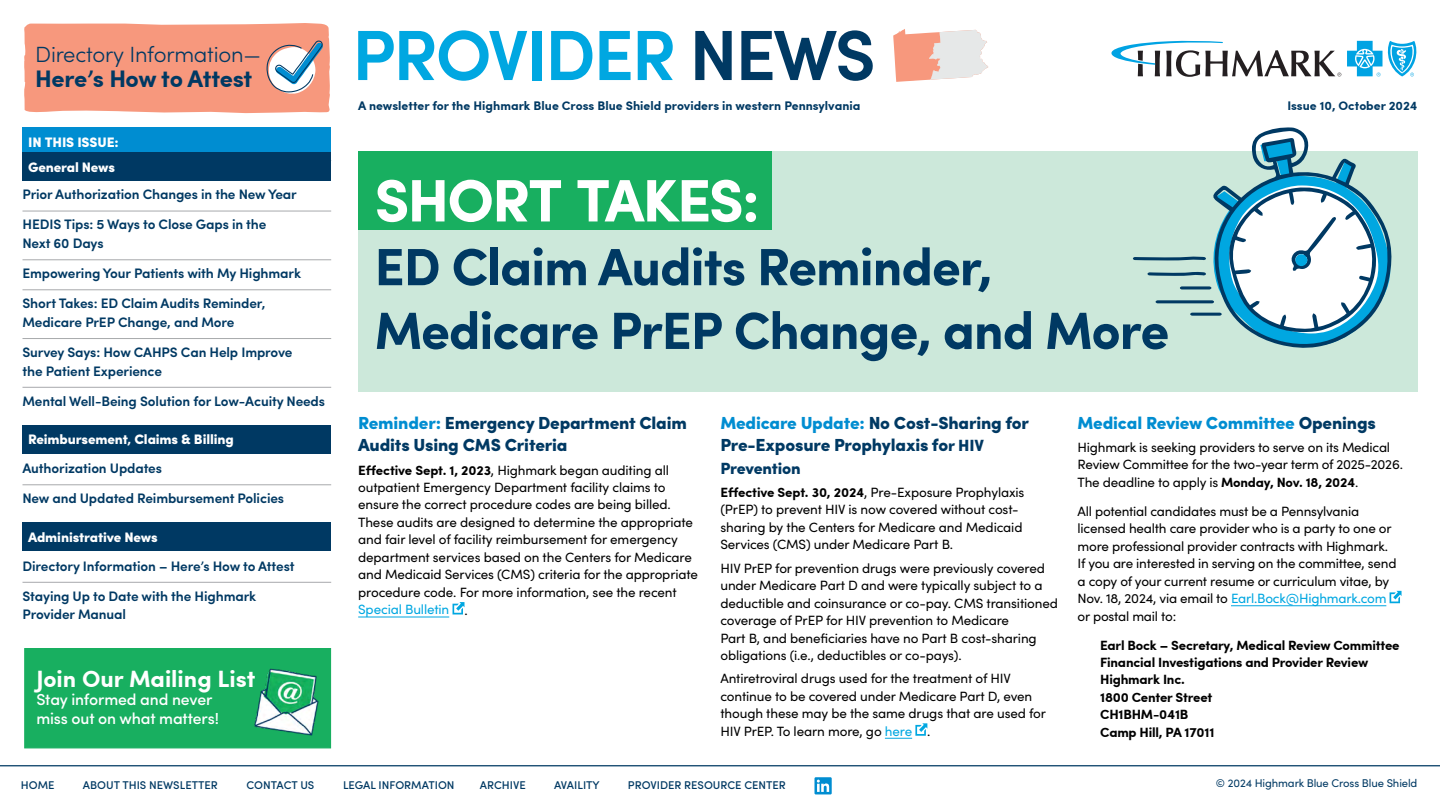
<style>
.page{position:relative;width:1440px;height:810px;background:#fff}
.page>*{position:absolute;margin:0;border:0;box-sizing:border-box;transform-origin:0 0}
.t1{font:700 60px "Sofia Pro";letter-spacing:-.035em;color:#fff}
.t2{font:700 52.5px/63.8px "Sofia Pro";letter-spacing:-.02em;color:#003963}
.t3{font:700 24px "Sofia Pro";letter-spacing:-.015em;color:#003963}
.t4{font:700 23.62px "Sofia Pro";color:#fff}
.t5{font:300 22px "Sofia Pro";letter-spacing:-.01em;color:#003963}
.t6{font:900 17.5px/22.5px "Sofia Pro";letter-spacing:-.01em;color:#003963}
.t7{font:900 17.5px "Sofia Pro";letter-spacing:-.01em;color:#008dd1}
.t8{font:900 16.25px "Sofia Pro";letter-spacing:-.015em;color:#003963}
.t9{font:500 16px/18.6px "Sofia Pro";letter-spacing:-.01em;color:#fff}
.t10{font:600 13.75px/30px "Sofia Pro";letter-spacing:-.01em;color:#003963}
.t11{font:900 13.75px/25px "Sofia Pro";letter-spacing:-.01em;color:#fff}
.t12{font:13.5px/17.5px "Sofia Pro";letter-spacing:-.01em;color:#000}
.t13{font:700 13.5px/17.5px "Sofia Pro";letter-spacing:-.015em;color:#000}
.t14{font:700 12.5px "Sofia Pro";color:#003963}
.t15{font:500 11.25px "Sofia Pro";color:#003963}
.t16{font:11.25px "Sofia Pro";letter-spacing:-.01em;color:#003963}
.s1{color:#008dd1}
.s2{font-weight:700}
.s3{color:#00a7e1}
.s4{font-size:16.25px}
.s5{color:#003963}
</style>
<div class="page">
<div style="left:24px;top:648px;width:307px;height:100px;background:#18af60"></div>
<img style="left:254px;top:668px;width:65px;height:68px">
<hr style="left:0;top:765px;width:1440px;height:1px;background:#003963">
<svg style="left:893px;top:29px;width:95px;height:53px"></svg>
<svg style="left:358px;top:30px;width:169px;height:51px"></svg>
<div style="left:532px;top:31px;width:9px;height:49px;background:#00a7e1"></div>
<svg style="left:551px;top:31px;width:41px;height:49px"></svg>
<svg style="left:599px;top:31px;width:32px;height:49px"></svg>
<svg style="left:638px;top:31px;width:35px;height:49px"></svg>
<svg style="left:695px;top:31px;width:37px;height:49px"></svg>
<svg style="left:741px;top:30px;width:132px;height:51px"></svg>
<svg style="left:24px;top:23px;width:306px;height:90px;background:#f19f88"></svg>
<svg style="left:1347px;top:41px;width:70px;height:36px"></svg>
<svg style="left:1111px;top:41px;width:230px;height:36px"></svg>
<svg style="left:814px;top:777px;width:18px;height:17px"></svg>
<hr style="left:22px;top:211px;width:309px;height:1px;background:#a7a9ac">
<hr style="left:22px;top:259px;width:309px;height:1px;background:#a7a9ac">
<hr style="left:22px;top:289px;width:309px;height:1px;background:#a7a9ac">
<hr style="left:22px;top:338px;width:309px;height:1px;background:#a7a9ac">
<hr style="left:22px;top:387px;width:309px;height:1px;background:#a7a9ac">
<hr style="left:22px;top:484px;width:309px;height:1px;background:#a7a9ac">
<hr style="left:22px;top:582px;width:309px;height:1px;background:#a7a9ac">
<div style="left:22px;top:127px;width:309px;height:29px;background:#008dd1"></div>
<div style="left:22px;top:152px;width:309px;height:29px;background:#003963"></div>
<div style="left:22px;top:425px;width:309px;height:28px;background:#003963"></div>
<div style="left:22px;top:522px;width:309px;height:29px;background:#003963"></div>
<div style="left:358px;top:151px;width:1060px;height:240px;background:#cce8da"></div>
<div style="left:358px;top:151px;width:413px;height:79px;background:#18af60"></div>
<svg style="left:1133px;top:127px;width:259px;height:221px"></svg>
<div style="left:1295px;top:254px;width:12px;height:12px;background:#00a7e1;border-radius:50%"></div>
<hr style="left:358px;top:617px;width:91px;height:1px;background:#00a7e1">
<svg style="left:453px;top:602px;width:11px;height:12px"></svg>
<svg style="left:885px;top:723px;width:42px;height:16px"></svg>
<hr style="left:1231px;top:605px;width:155px;height:1px;background:#00a7e1">
<svg style="left:1390px;top:591px;width:12px;height:12px"></svg>
<h3 class="t5" style="left:35px;top:39px;width:227px">Directory Information—</h3>
<h3 class="t3" style="left:35px;top:60px;width:219px">Here’s How to Attest</h3>
<p class="t11" style="left:28px;top:128px;width:92px">IN THIS ISSUE:<br>General News</p>
<p class="t10" style="left:23px;top:179px;width:276px">Prior Authorization Changes in the New Year<br>HEDIS Tips: 5 Ways to Close Gaps in the</p>
<p class="t10" style="left:23px;top:227px;width:280px">Next 60 Days<br>Empowering Your Patients with My Highmark<br>Short Takes: ED Claim Audits Reminder,</p>
<p class="t10" style="left:23px;top:306px;width:272px">Medicare PrEP Change, and More<br>Survey Says: How CAHPS Can Help Improve</p>
<p class="t10" style="left:23px;top:355px;width:304px">the Patient Experience<br>Mental Well-Being Solution for Low-Acuity Needs</p>
<p class="t11" style="left:28px;top:426px;width:207px">Reimbursement, Claims &amp; Billing</p>
<p class="t10" style="left:23px;top:452px;width:263px">Authorization Updates<br>New and Updated Reimbursement Policies</p>
<p class="t11" style="left:28px;top:523px;width:131px">Administrative News</p>
<p class="t10" style="left:23px;top:550px;width:274px">Directory Information – Here’s How to Attest<br>Staying Up to Date with the Highmark</p>
<p class="t10" style="left:23px;top:599px;width:105px">Provider Manual</p>
<h3 class="t4" style="left:36px;top:660px;width:221px">Join Our Mailing List</h3>
<p class="t9" style="left:36px;top:689px;width:184px">Stay informed and never miss out on what matters!</p>
<p class="t14" style="left:358px;top:96px;width:504px">A newsletter for the Highmark Blue Cross Blue Shield providers in western Pennsylvania</p>
<p class="t14" style="left:1287px;top:96px;width:132px">Issue 10, October 2024</p>
<h1 class="t1" style="left:375px;top:155px;width:387px">SHORT TAKES:</h1>
<h2 class="t2" style="left:375px;top:232px;width:796px">ED Claim Audits Reminder,<br>Medicare PrEP Change, and More</h2>
<p class="t6" style="left:358px;top:410px;width:330px"><span class="s1">Reminder:</span> Emergency Department Claim<br>Audits Using CMS Criteria</p>
<p class="t12" style="left:358px;top:460px;width:341px"><span class="s2">Effective Sept. 1, 2023</span>, Highmark began auditing all outpatient Emergency Department facility claims to ensure the correct procedure codes are being billed.<br>These audits are designed to determine the appropriate and fair level of facility reimbursement for emergency department services based on the Centers for Medicare and Medicaid Services (CMS) criteria for the appropriate procedure code. For more information, see the recent <span class="s3">Special Bulletin</span> .</p>
<p class="t6" style="left:720px;top:410px;width:310px"><span class="s1">Medicare Update:</span> No Cost-Sharing for<br>Pre-Exposure Prophylaxis fo<span class="s4">r HIV</span></p>
<p class="t8" style="left:720px;top:455px;width:82px">Prevention</p>
<p class="t12" style="left:720px;top:483px;width:306px"><span class="s2">Effective Sept. 30, 2024</span>, Pre-Exposure Prophylaxis (PrEP) to prevent HIV is now covered without cost&shy;sharing by the Centers for Medicare and Medicaid Services (CMS) under Medicare Part B.</p>
<p class="t12" style="left:720px;top:558px;width:339px">HIV PrEP for prevention drugs were previously covered under Medicare Part D and were typically subject to a deductible and coinsurance or co-pay. CMS transitioned coverage of PrEP for HIV prevention to Medicare<br>Part B, and beneficiaries have no Part B cost-sharing obligations (i.e., deductibles or co-pays).</p>
<p class="t12" style="left:720px;top:669px;width:327px">Antiretroviral drugs used for the treatment of HIV continue to be covered under Medicare Part D, even though these may be the same drugs that are used for HIV PrEP. To learn more, go <span class="s3">here</span> .</p>
<p class="t7" style="left:1078px;top:409px;width:300px">Medical Review Committee <span class="s5">Openings</span></p>
<p class="t12" style="left:1078px;top:438px;width:327px">Highmark is seeking providers to serve on its Medical<br>Review Committee for the two-year term of 2025-2026.<br>The deadline to apply is <span class="s2">Monday, Nov. 18, 2024</span>.</p>
<p class="t12" style="left:1078px;top:502px;width:320px">All potential candidates must be a Pennsylvania licensed health care provider who is a party to one or more professional provider contracts with Highmark.<br>If you are interested in serving on the committee, send a copy of your current resume or curriculum vitae, by Nov. 18, 2024, via email to <span class="s3">Earl.Bock@Highmark.com </span>or postal mail to:</p>
<p class="t13" style="left:1100px;top:635px;width:301px">Earl Bock – Secretary, Medical Review Committee<br>Financial Investigations and Provider Review<br>Highmark Inc.<br>1800 Center Street<br>CH1BHM-041B<br>Camp Hill, PA 17011</p>
<p class="t15" style="left:21px;top:776px;width:35px">HOME</p>
<p class="t15" style="left:83px;top:776px;width:137px">ABOUT THIS NEWSLETTER</p>
<p class="t15" style="left:247px;top:776px;width:69px">CONTACT US</p>
<p class="t15" style="left:343px;top:776px;width:113px">LEGAL INFORMATION</p>
<p class="t15" style="left:480px;top:776px;width:47px">ARCHIVE</p>
<p class="t15" style="left:554px;top:776px;width:47px">AVAILITY</p>
<p class="t15" style="left:628px;top:776px;width:160px">PROVIDER RESOURCE CENTER</p>
<p class="t16" style="left:1216px;top:775px;width:203px">© 2024 Highmark Blue Cross Blue Shield</p>
</div>
